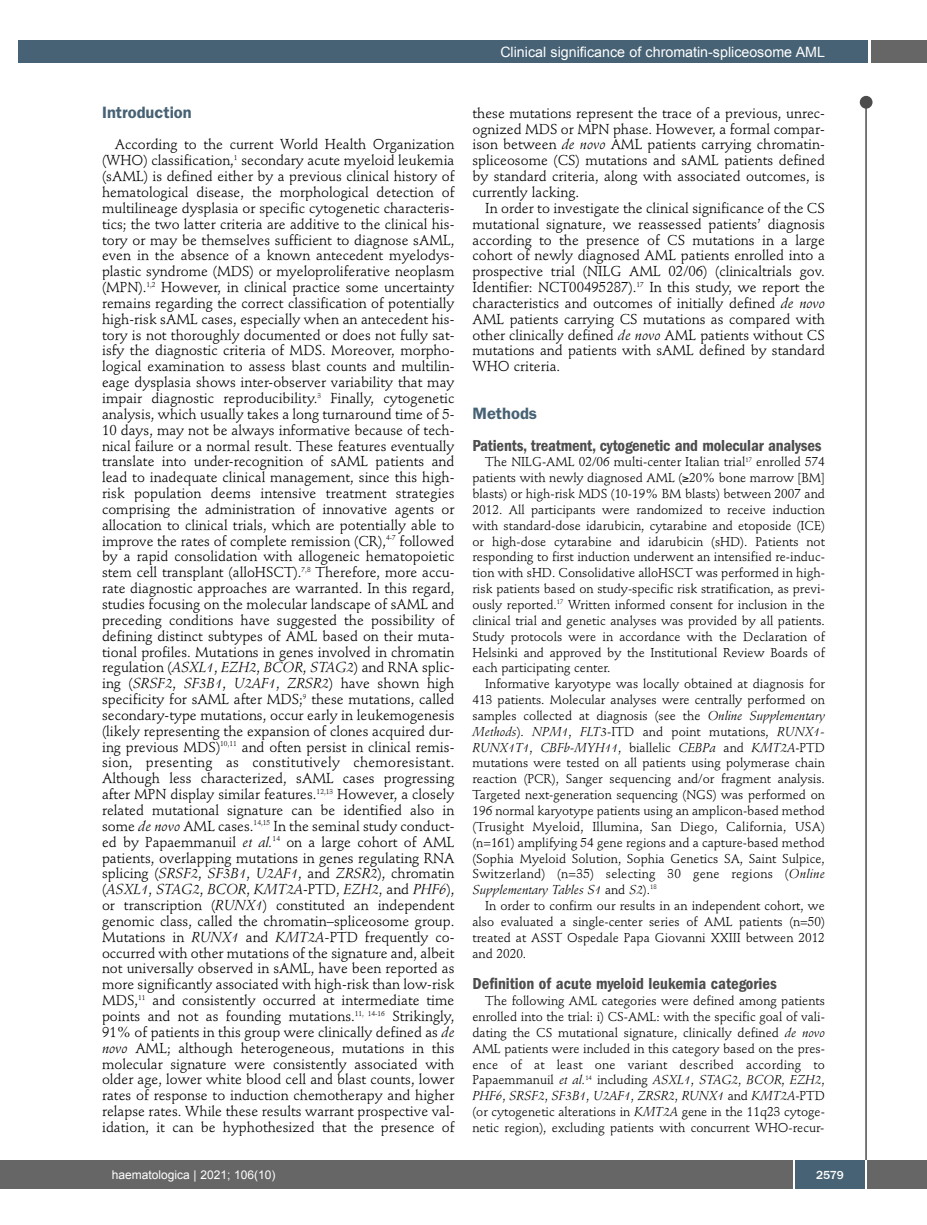
<style>
.page{position:relative;width:927px;height:1225px;background:#fff}
.page>*{position:absolute;margin:0;border:0;box-sizing:border-box;transform-origin:0 0}
.t1{font:600 condensed 16.5px "Franklin Gothic";letter-spacing:-.01em;color:#4d4d4d}
.t2{font:600 16.5px "Franklin Gothic";color:#466274}
.t3{font:14.25px/15.9px "Stempel Schneidler";color:#000;text-align:justify}
.t4{font:14.25px "Arial";color:#fff}
.t5{font:12.75px/15.9px "Stempel Schneidler";color:#000;text-align:justify}
.t6{font:12px "Arial";color:#fff}
.t7{font:500 12px "Franklin Gothic";color:#fff}
.s1{font-style:italic}
</style>
<div class="page">
<div style="left:860px;top:96px;width:12px;height:13px;background:#4d4d4d;border-radius:50%"></div>
<hr style="left:865px;top:98px;width:2px;height:1062px;background:#4d4d4d">
<div style="left:871px;top:40px;width:56px;height:22px;background:#666"></div>
<div style="left:18px;top:40px;width:849px;height:22px;background:#466274"></div>
<div style="left:17px;top:1160px;width:910px;height:28px;background:#666"></div>
<div style="left:795px;top:1160px;width:70px;height:28px;background:#466274"></div>
<hr style="left:793px;top:1160px;width:2px;height:28px;background:#fff">
<hr style="left:865px;top:1160px;width:2px;height:28px;background:#fff">
<div style="left:0;top:1160px;width:17px;height:28px;background:#666"></div>
<p class="t4" style="left:500px;top:44px;width:326px">Clinical significance of chromatin-spliceosome AML</p>
<p class="t2" style="left:102px;top:106px;width:91px">Introduction</p>
<p class="t3" style="left:102px;top:138px;width:354px;text-indent:13px">According to the current World Health Organization (WHO) classification,<sup>1</sup> secondary acute myeloid leukemia (sAML) is defined either by a previous clinical history of hematological disease, the morphological detection of multilineage dysplasia or specific cytogenetic characteris&shy;tics; the two latter criteria are additive to the clinical his&shy;tory or may be themselves sufficient to diagnose sAML, even in the absence of a known antecedent myelodys&shy;plastic syndrome (MDS) or myeloproliferative neoplasm (MPN).<sup>1,2</sup> However, in clinical practice some uncertainty remains regarding the correct classification of potentially high-risk sAML cases, especially when an antecedent his&shy;tory is not thoroughly documented or does not fully sat&shy;isfy the diagnostic criteria of MDS. Moreover, morpho&shy;logical examination to assess blast counts and multilin&shy;eage dysplasia shows inter-observer variability that may impair diagnostic reproducibility.<sup>3</sup> Finally, cytogenetic analysis, which usually takes a long turnaround time of 5- 10 days, may not be always informative because of tech&shy;nical failure or a normal result. These features eventually translate into under-recognition of sAML patients and lead to inadequate clinical management, since this high&shy;risk population deems intensive treatment strategies comprising the administration of innovative agents or allocation to clinical trials, which are potentially able to improve the rates of complete remission (CR),<sup>4-7</sup> followed by a rapid consolidation with allogeneic hematopoietic stem cell transplant (alloHSCT).<sup>7,8</sup> Therefore, more accu&shy;rate diagnostic approaches are warranted. In this regard, studies focusing on the molecular landscape of sAML and preceding conditions have suggested the possibility of defining distinct subtypes of AML based on their muta&shy;tional profiles. Mutations in genes involved in chromatin regulation (<span class="s1">ASXL1</span>, <span class="s1">EZH2</span>, <span class="s1">BCOR</span>, <span class="s1">STAG2</span>) and RNA splic&shy;ing (<span class="s1">SRSF2</span>, <span class="s1">SF3B1</span>, <span class="s1">U2AF1</span>, <span class="s1">ZRSR2</span>) have shown high specificity for sAML after MDS;<sup>9</sup> these mutations, called secondary-type mutations, occur early in leukemogenesis (likely representing the expansion of clones acquired dur&shy;ing previous MDS)<sup>10,11</sup> and often persist in clinical remis&shy;sion, presenting as constitutively chemoresistant.<br>Although less characterized, sAML cases progressing after MPN display similar features.<sup>12,13</sup> However, a closely related mutational signature can be identified also in some <span class="s1">de novo</span> AML cases.<sup>14,15</sup> In the seminal study conduct&shy;ed by Papaemmanuil <span class="s1">et al.</span><sup>14</sup> on a large cohort of AML patients, overlapping mutations in genes regulating RNA splicing (<span class="s1">SRSF2</span>, <span class="s1">SF3B1</span>, <span class="s1">U2AF1</span>, and <span class="s1">ZRSR2</span>), chromatin (<span class="s1">ASXL1</span>, <span class="s1">STAG2</span>, <span class="s1">BCOR</span>, <span class="s1">KMT2A</span>-PTD, <span class="s1">EZH2</span>, and <span class="s1">PHF6</span>), or transcription (<span class="s1">RUNX1</span>) constituted an independent genomic class, called the chromatin–spliceosome group.<br>Mutations in <span class="s1">RUNX1</span> and <span class="s1">KMT2A-</span>PTD frequently co&shy;occurred with other mutations of the signature and, albeit not universally observed in sAML, have been reported as more significantly associated with high-risk than low-risk MDS,<sup>11</sup> and consistently occurred at intermediate time points and not as founding mutations.<sup>11,</sup> <sup>14-16</sup> Strikingly, 91% of patients in this group were clinically defined as <span class="s1">de novo</span> AML; although heterogeneous, mutations in this molecular signature were consistently associated with older age, lower white blood cell and blast counts, lower rates of response to induction chemotherapy and higher relapse rates. While these results warrant prospective val&shy;idation, it can be hyphothesized that the presence of</p>
<p class="t3" style="left:472px;top:106px;width:354px">these mutations represent the trace of a previous, unrec&shy;ognized MDS or MPN phase. However, a formal compar&shy;ison between <span class="s1">de novo</span> AML patients carrying chromatin&shy;spliceosome (CS) mutations and sAML patients defined by standard criteria, along with associated outcomes, is currently lacking.</p>
<p class="t3" style="left:472px;top:201px;width:354px;text-indent:13px">In order to investigate the clinical significance of the CS mutational signature, we reassessed patients’ diagnosis according to the presence of CS mutations in a large cohort of newly diagnosed AML patients enrolled into a prospective trial (NILG AML 02/06) (clinicaltrials gov.<br>Identifier: NCT00495287).<sup>17</sup> In this study, we report the characteristics and outcomes of initially defined <span class="s1">de novo </span>AML patients carrying CS mutations as compared with other clinically defined <span class="s1">de novo</span> AML patients without CS mutations and patients with sAML defined by standard WHO criteria.</p>
<p class="t2" style="left:472px;top:408px;width:66px">Methods</p>
<p class="t1" style="left:472px;top:439px;width:351px">Patients, treatment, cytogenetic and molecular analyses</p>
<p class="t5" style="left:472px;top:455px;width:354px;text-indent:13px">The NILG-AML 02/06 multi-center Italian trial<sup>17</sup> enrolled 574 patients with newly diagnosed AML (≥20% bone marrow [BM] blasts) or high-risk MDS (10-19% BM blasts) between 2007 and 2012. All participants were randomized to receive induction with standard-dose idarubicin, cytarabine and etoposide (ICE) or high-dose cytarabine and idarubicin (sHD). Patients not responding to first induction underwent an intensified re-induc&shy;tion with sHD. Consolidative alloHSCT was performed in high&shy;risk patients based on study-specific risk stratification, as previ&shy;ously reported.<sup>17</sup> Written informed consent for inclusion in the clinical trial and genetic analyses was provided by all patients.<br>Study protocols were in accordance with the Declaration of Helsinki and approved by the Institutional Review Boards of each participating center.</p>
<p class="t5" style="left:472px;top:677px;width:354px;text-indent:13px">Informative karyotype was locally obtained at diagnosis for 413 patients. Molecular analyses were centrally performed on samples collected at diagnosis (see the <span class="s1">Online Supplementary Methods</span>). <span class="s1">NPM1</span>, <span class="s1">FLT3</span>-ITD and point mutations, <span class="s1">RUNX1- RUNX1T1</span>, <span class="s1">CBFb-MYH11</span>, biallelic <span class="s1">CEBPa</span> and <span class="s1">KMT2A</span>-PTD mutations were tested on all patients using polymerase chain reaction (PCR), Sanger sequencing and/or fragment analysis.<br>Targeted next-generation sequencing (NGS) was performed on 196 normal karyotype patients using an amplicon-based method (Trusight Myeloid, Illumina, San Diego, California, USA) (n=161) amplifying 54 gene regions and a capture-based method (Sophia Myeloid Solution, Sophia Genetics SA, Saint Sulpice, Switzerland) (n=35) selecting 30 gene regions (<span class="s1">Online Supplementary Tables S1</span> and <span class="s1">S2</span>).<sup>18</sup></p>
<p class="t5" style="left:472px;top:899px;width:354px;text-indent:13px">In order to confirm our results in an independent cohort, we also evaluated a single-center series of AML patients (n=50) treated at ASST Ospedale Papa Giovanni XXIII between 2012 and 2020.</p>
<p class="t1" style="left:472px;top:978px;width:306px">Definition of acute myeloid leukemia categories</p>
<p class="t5" style="left:472px;top:994px;width:354px;text-indent:13px">The following AML categories were defined among patients enrolled into the trial: i) CS-AML: with the specific goal of vali&shy;dating the CS mutational signature, clinically defined <span class="s1">de novo </span>AML patients were included in this category based on the pres&shy;ence of at least one variant described according to Papaemmanuil <span class="s1">et al.</span><sup>14</sup> including <span class="s1">ASXL1</span>, <span class="s1">STAG2</span>, <span class="s1">BCOR</span>, <span class="s1">EZH2</span>, <span class="s1">PHF6</span>, <span class="s1">SRSF2</span>, <span class="s1">SF3B1</span>, <span class="s1">U2AF1</span>, <span class="s1">ZRSR2</span>, <span class="s1">RUNX1</span> and <span class="s1">KMT2A</span>-PTD (or cytogenetic alterations in <span class="s1">KMT2A</span> gene in the 11q23 cytoge&shy;netic region), excluding patients with concurrent WHO-recur-</p>
<p class="t6" style="left:112px;top:1168px;width:165px">haematologica | 2021; 106(10)</p>
<p class="t7" style="left:816px;top:1167px;width:29px">2579</p>
</div>
